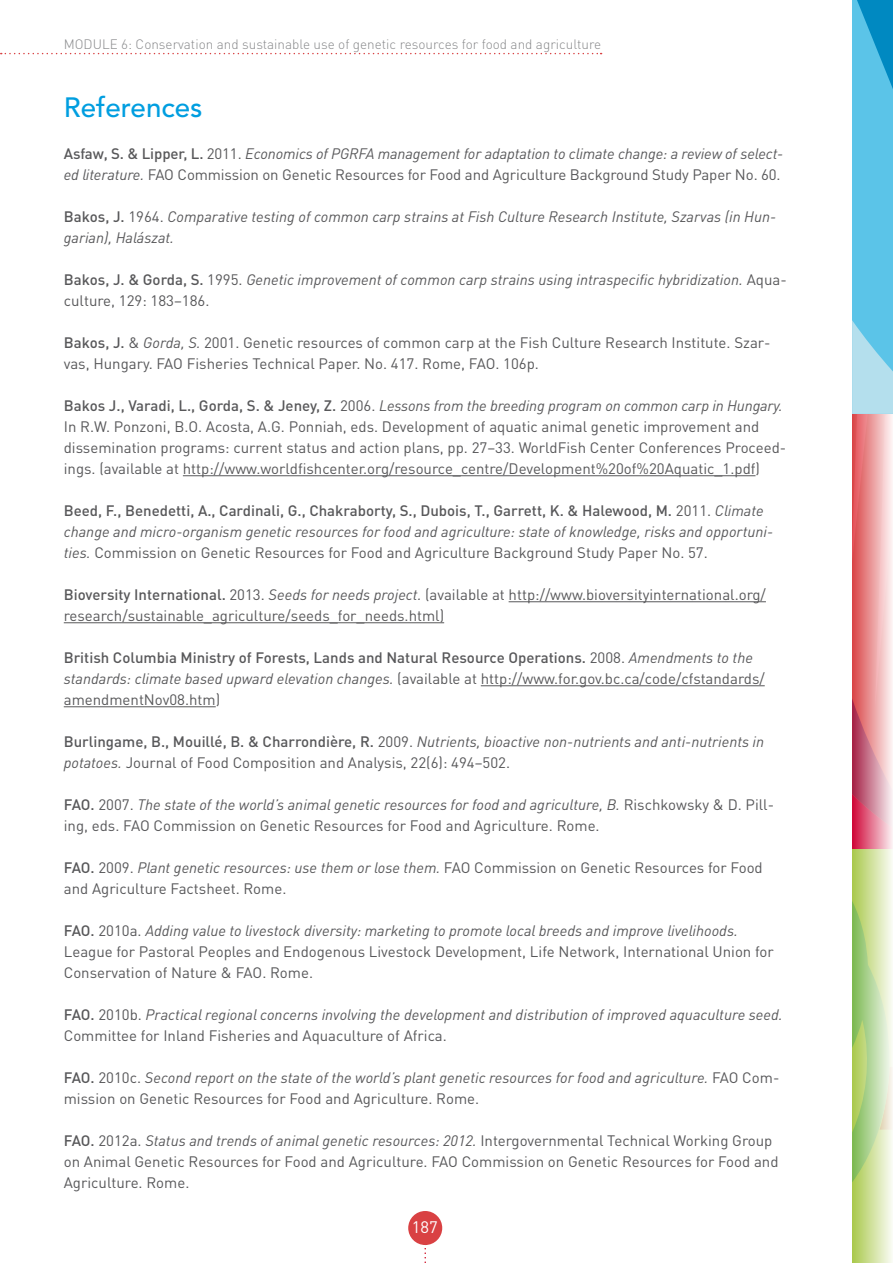
<style>
.page{position:relative;width:893px;height:1263px;background:#fff}
.page>*{position:absolute;margin:0;border:0;box-sizing:border-box;transform-origin:0 0}
.t1{font:500 27.75px "Avenir LT Std";color:#009ee0}
.t2{font:16.5px "DIN Pro";color:#fff}
.t3{font:15px/21px "DIN Pro";color:#58585a}
.t4{font:italic 15px/21px "DIN Pro";color:#58585a}
.t5{font:300 13.5px "DIN Pro";color:#87888a}
.s1{font-weight:500;font-style:normal}
.s2{font-style:normal}
.s3{font-weight:500}
.s4{font-style:italic}
</style>
<div class="page">
<svg style="left:424px;top:1245px;width:2px;height:18px"></svg>
<div style="left:408px;top:1211px;width:34px;height:34px;background:#d94143;border-radius:50%"></div>
<div style="left:852px;top:0;width:41px;height:414px;background:#5bc4e8"></div>
<svg style="left:857px;top:0;width:36px;height:89px"></svg>
<svg style="left:852px;top:320px;width:41px;height:94px"></svg>
<svg style="left:1px;top:53px;width:601px;height:1px"></svg>
<svg style="left:852px;top:414px;width:41px;height:849px;background:#d7b99f"></svg>
<hr style="left:183px;top:475px;width:572px;height:1px;background:#58585a">
<hr style="left:509px;top:601px;width:257px;height:1px;background:#58585a">
<hr style="left:64px;top:622px;width:380px;height:1px;background:#58585a">
<hr style="left:481px;top:685px;width:284px;height:1px;background:#58585a">
<hr style="left:64px;top:706px;width:152px;height:1px;background:#58585a">
<p class="t5" style="left:64px;top:35px;width:539px">MODULE 6: Conservation and sustainable use of genetic resources for food and agriculture</p>
<p class="t1" style="left:64px;top:91px;width:140px">References</p>
<p class="t4" style="left:64px;top:141px;width:721px"><span class="s1">Asfaw, S. &amp; Lipper, L.</span> <span class="s2">2011.</span> Economics of PGRFA management for adaptation to climate change: a review of select&shy;ed literature. <span class="s2">FAO Commission on Genetic Resources for Food and Agriculture Background Study Paper No. 60.</span></p>
<p class="t4" style="left:64px;top:204px;width:714px"><span class="s1">Bakos, J.</span> <span class="s2">1964.</span> Comparative testing of common carp strains at Fish Culture Research Institute, Szarvas (in Hun&shy;garian), Halászat.</p>
<p class="t4" style="left:64px;top:267px;width:724px"><span class="s1">Bakos, J. &amp; Gorda, S.</span> <span class="s2">1995.</span> Genetic improvement of common carp strains using intraspecific hybridization. <span class="s2">Aqua&shy;culture, 129: 183–186.</span></p>
<p class="t3" style="left:64px;top:331px;width:708px"><span class="s3">Bakos, J.</span> &amp; <span class="s4">Gorda, S.</span> 2001. Genetic resources of common carp at the Fish Culture Research Institute. Szar&shy;vas, Hungary. FAO Fisheries Technical Paper. No. 417. Rome, FAO. 106p.</p>
<p class="t3" style="left:64px;top:394px;width:724px"><span class="s3">Bakos J., Varadi, L., Gorda, S. &amp; Jeney, Z.</span> 2006. <span class="s4">Lessons from the breeding program on common carp in Hungary.<br></span>In R.W. Ponzoni, B.O. Acosta, A.G. Ponniah, eds. Development of aquatic animal genetic improvement and dissemination programs: current status and action plans, pp. 27–33. WorldFish Center Conferences Proceed&shy;ings. (available at http://www.worldfishcenter.org/resource_centre/Development%20of%20Aquatic_1.pdf)</p>
<p class="t4" style="left:64px;top:498px;width:711px"><span class="s1">Beed, F., Benedetti, A., Cardinali, G., Chakraborty, S., Dubois, T., Garrett, K. &amp; Halewood, M.</span> <span class="s2">2011.</span> Climate change and micro-organism genetic resources for food and agriculture: state of knowledge, risks and opportuni&shy;ties. <span class="s2">Commission on Genetic Resources for Food and Agriculture Background Study Paper No. 57.</span></p>
<p class="t3" style="left:64px;top:583px;width:704px"><span class="s3">Bioversity International.</span> 2013. <span class="s4">Seeds for needs project.</span> (available at http://www.bioversityinternational.org/ research/sustainable_agriculture/seeds_for_needs.html)</p>
<p class="t3" style="left:64px;top:646px;width:702px"><span class="s3">British Columbia Ministry of Forests, Lands and Natural Resource Operations.</span> 2008. <span class="s4">Amendments to the standards: climate based upward elevation changes.</span> (available at http://www.for.gov.bc.ca/code/cfstandards/ amendmentNov08.htm)</p>
<p class="t4" style="left:64px;top:729px;width:702px"><span class="s1">Burlingame, B., Mouillé, B. &amp; Charrondière, R.</span> <span class="s2">2009.</span> Nutrients, bioactive non-nutrients and anti-nutrients in potatoes. <span class="s2">Journal of Food Composition and Analysis, 22(6): 494–502.</span></p>
<p class="t3" style="left:64px;top:793px;width:712px"><span class="s3">FAO.</span> 2007. <span class="s4">The state of the world’s animal genetic resources for food and agriculture, B.</span> Rischkowsky &amp; D. Pill&shy;ing, eds. FAO Commission on Genetic Resources for Food and Agriculture. Rome.</p>
<p class="t3" style="left:64px;top:856px;width:700px"><span class="s3">FAO.</span> 2009. <span class="s4">Plant genetic resources: use them or lose them.</span> FAO Commission on Genetic Resources for Food and Agriculture Factsheet. Rome.</p>
<p class="t3" style="left:64px;top:919px;width:711px"><span class="s3">FAO.</span> 2010a. <span class="s4">Adding value to livestock diversity: marketing to promote local breeds and improve livelihoods.<br></span>League for Pastoral Peoples and Endogenous Livestock Development, Life Network, International Union for<br>Conservation of Nature &amp; FAO. Rome.</p>
<p class="t4" style="left:64px;top:1002px;width:720px"><span class="s1">FAO.</span> <span class="s2">2010b.</span> Practical regional concerns involving the development and distribution of improved aquaculture seed.<br><span class="s2">Committee for Inland Fisheries and Aquaculture of Africa.</span></p>
<p class="t4" style="left:64px;top:1065px;width:717px"><span class="s1">FAO.</span> <span class="s2">2010c.</span> Second report on the state of the world’s plant genetic resources for food and agriculture. <span class="s2">FAO Com&shy;mission on Genetic Resources for Food and Agriculture. Rome.</span></p>
<p class="t3" style="left:64px;top:1129px;width:716px"><span class="s3">FAO.</span> 2012a. <span class="s4">Status and trends of animal genetic resources: 2012.</span> Intergovernmental Technical Working Group on Animal Genetic Resources for Food and Agriculture. FAO Commission on Genetic Resources for Food and<br>Agriculture. Rome.</p>
<p class="t2" style="left:412px;top:1216px;width:27px">187</p>
</div>
